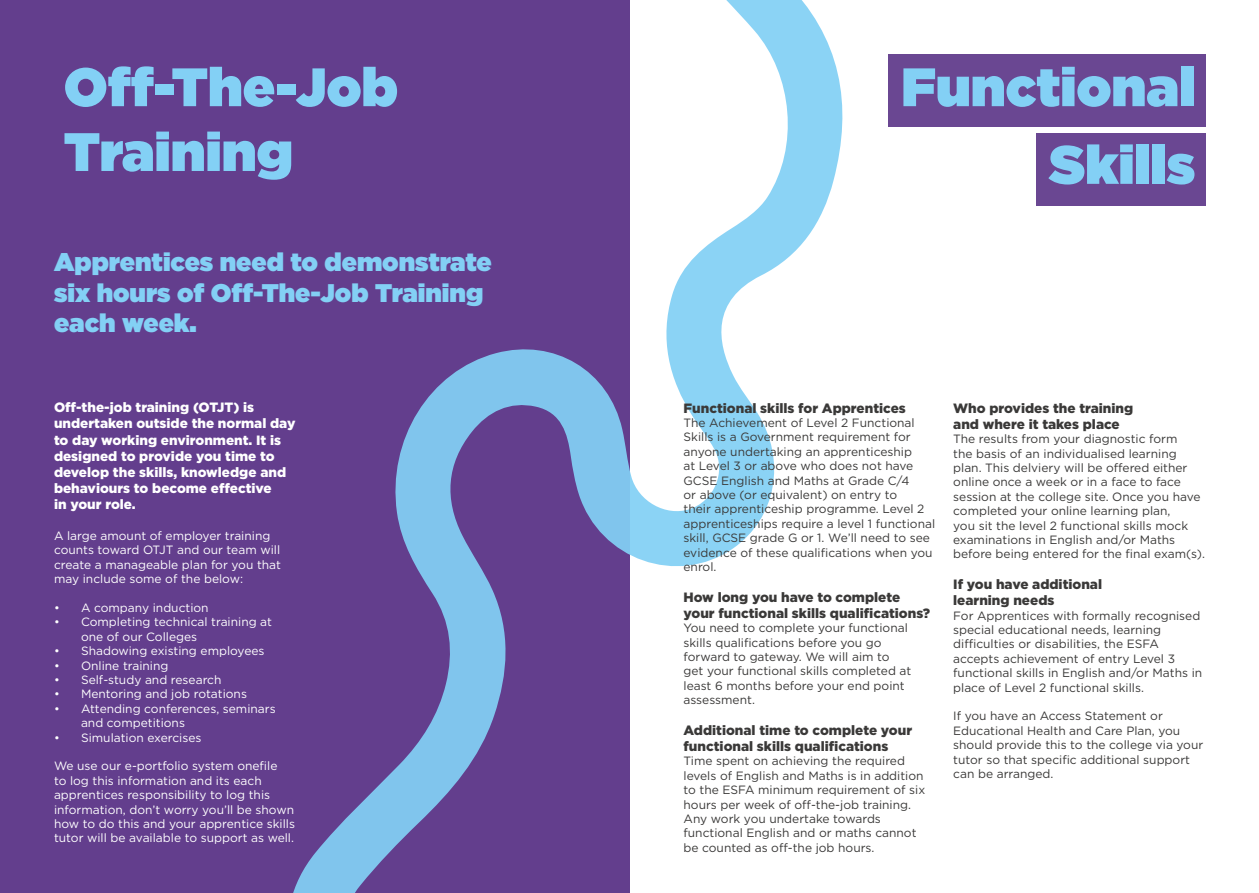
<style>
.page{position:relative;width:1259px;height:893px;background:#fff}
.page>*{position:absolute;margin:0;border:0;box-sizing:border-box;transform-origin:0 0}
.t1{font:900 54px/64.8px "Gotham";color:#83d0f5}
.t2{font:900 25.5px/30.6px "Gotham";color:#83d0f5}
.t3{font:900 13.5px/16.2px "Gotham";color:#3a3938}
.t4{font:900 13.5px/16.2px "Gotham";color:#fff}
.t5{font:12px/14.4px "Gotham";color:#3a3938}
.t6{font:12px/14.4px "Gotham";color:#fff}
</style>
<div class="page">
<div style="left:0;top:0;width:629px;height:893px;background:#633e8d"></div>
<svg style="left:293px;top:0;width:550px;height:893px"></svg>
<div style="left:888px;top:54px;width:317px;height:73px;background:#6a4792"></div>
<div style="left:1036px;top:133px;width:169px;height:73px;background:#6a4792"></div>
<h1 class="t1" style="left:64px;top:54px;width:336px">Off-The-Job<br>Training</h1>
<h2 class="t2" style="left:54px;top:247px;width:439px">Apprentices need to demonstrate six hours of Off-The-Job Training each week.</h2>
<p class="t4" style="left:54px;top:399px;width:243px">Off-the-job training (OTJT) is undertaken outside the normal day to day working environment. It is designed to provide you time to develop the skills, knowledge and behaviours to become effective<br>in your role.</p>
<p class="t6" style="left:54px;top:528px;width:228px">A large amount of employer training counts toward OTJT and our team will create a manageable plan for you that may include some of the below:</p>
<p class="t6" style="left:54px;top:600px;width:156px">• A company induction</p>
<p class="t6" style="left:81px;top:615px;width:192px;text-indent:-27px">• Completing technical training at one of our Colleges</p>
<p class="t6" style="left:54px;top:643px;width:212px">• Shadowing existing employees</p>
<p class="t6" style="left:54px;top:658px;width:116px">• Online training</p>
<p class="t6" style="left:54px;top:672px;width:169px">• Self-study and research</p>
<p class="t6" style="left:54px;top:687px;width:194px">• Mentoring and job rotations</p>
<p class="t6" style="left:81px;top:701px;width:196px;text-indent:-27px">• Attending conferences, seminars and competitions</p>
<p class="t6" style="left:54px;top:730px;width:149px">• Simulation exercises</p>
<p class="t6" style="left:54px;top:759px;width:242px">We use our e-portfolio system onefile<br>to log this information and its each apprentices responsibility to log this information, don’t worry you’ll be shown how to do this and your apprentice skills tutor will be available to support as well.</p>
<h1 class="t1" style="left:901px;top:47px;width:295px;line-height:77.7px;text-align:right">Functional<br>Skills</h1>
<p class="t3" style="left:683px;top:400px;width:224px">Functional skills for Apprentices</p>
<p class="t5" style="left:683px;top:415px;width:253px">The Achievement of Level 2 Functional Skills is a Government requirement for anyone undertaking an apprenticeship<br>at Level 3 or above who does not have GCSE English and Maths at Grade C/4<br>or above (or equivalent) on entry to<br>their apprenticeship programme. Level 2 apprenticeships require a level 1 functional skill, GCSE grade G or 1. We’ll need to see evidence of these qualifications when you enrol.</p>
<p class="t3" style="left:683px;top:589px;width:248px">How long you have to complete your functional skills qualifications?</p>
<p class="t5" style="left:683px;top:621px;width:229px">You need to complete your functional skills qualifications before you go forward to gateway. We will aim to get your functional skills completed at least 6 months before your end point assessment.</p>
<p class="t3" style="left:683px;top:722px;width:230px">Additional time to complete your functional skills qualifications</p>
<p class="t5" style="left:683px;top:754px;width:243px">Time spent on achieving the required levels of English and Maths is in addition to the ESFA minimum requirement of six hours per week of off-the-job training.<br>Any work you undertake towards functional English and or maths cannot be counted as off-the job hours.</p>
<p class="t3" style="left:953px;top:400px;width:181px">Who provides the training and where it takes place</p>
<p class="t5" style="left:953px;top:432px;width:253px">The results from your diagnostic form<br>the basis of an individualised learning plan. This delviery will be offered either online once a week or in a face to face session at the college site. Once you have completed your online learning plan,<br>you sit the level 2 functional skills mock examinations in English and/or Maths before being entered for the final exam(s).</p>
<p class="t3" style="left:953px;top:576px;width:150px">If you have additional learning needs</p>
<p class="t5" style="left:953px;top:608px;width:250px">For Apprentices with formally recognised special educational needs, learning difficulties or disabilities, the ESFA accepts achievement of entry Level 3 functional skills in English and/or Maths in place of Level 2 functional skills.</p>
<p class="t5" style="left:953px;top:709px;width:251px">If you have an Access Statement or Educational Health and Care Plan, you should provide this to the college via your tutor so that specific additional support can be arranged.</p>
</div>
